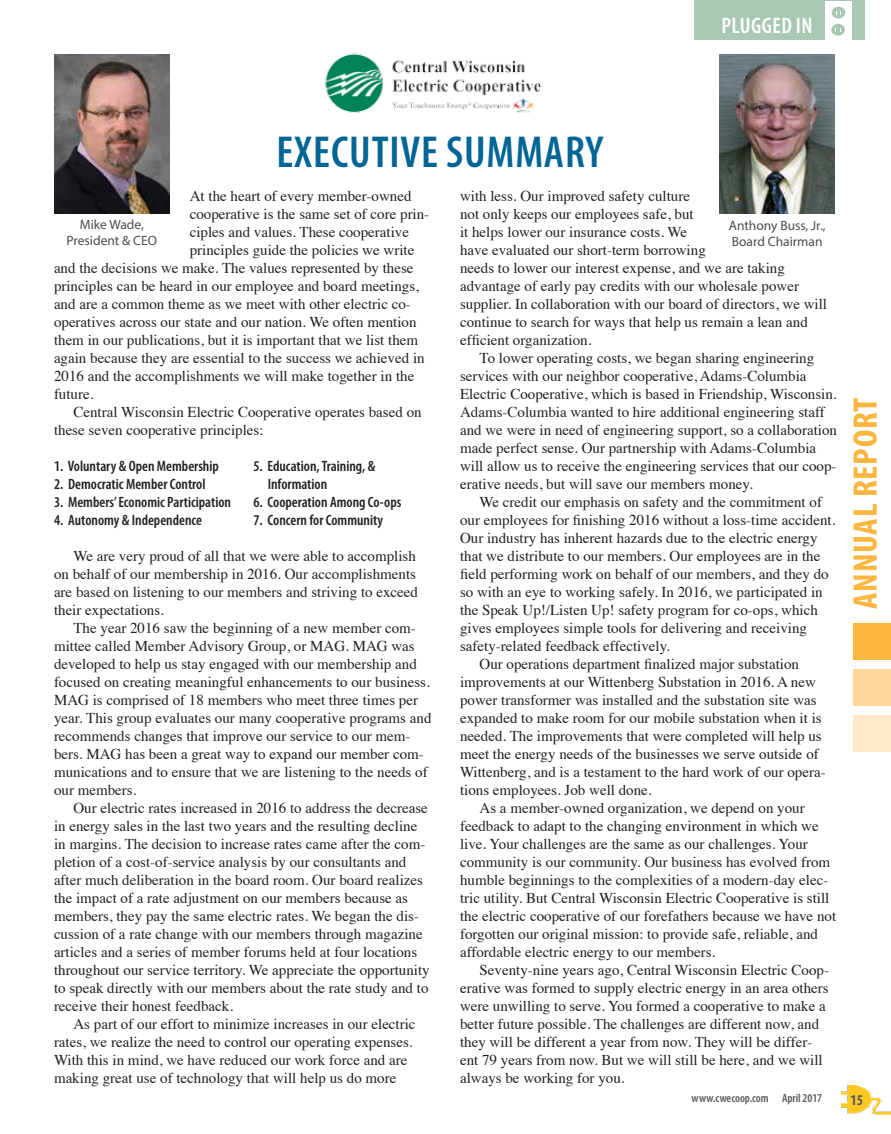
<style>
.page{position:relative;width:891px;height:1134px;background:#fff}
.page>*{position:absolute;margin:0;border:0;box-sizing:border-box;transform-origin:0 0}
.t1{font:600 condensed 45px "Myriad Pro";letter-spacing:.02em;color:#016595}
.t2{font:700 condensed 34.2px "Myriad Pro";letter-spacing:.02em;color:#fcb53d;scale:1.05 1}
.t3{font:600 condensed 22.5px "Myriad Pro";letter-spacing:.02em;color:#fff}
.t4{font:15px/18px "Times";color:#231f20}
.t5{font:600 condensed 15px "Myriad Pro";color:#231f20}
.t6{font:700 condensed 15px "Myriad Pro";color:#58595b}
.t7{font:13.5px/16.2px "Myriad Pro";color:#4d4d4f;text-align:center}
.t8{font:600 condensed 12px "Myriad Pro";color:#58595b}
</style>
<div class="page">
<img style="left:841px;top:1085px;width:50px;height:30px">
<div style="left:694px;top:0;width:170px;height:40px;background:#aac9b4"></div>
<div style="left:825px;top:1px;width:27px;height:40px;background:#fff"></div>
<div style="left:832px;top:7px;width:13px;height:12px;background:#aac9b4;border-radius:50%"></div>
<svg style="left:831px;top:24px;width:14px;height:12px"></svg>
<div style="left:854px;top:623px;width:37px;height:37px;background:#fcb53d"></div>
<div style="left:854px;top:669px;width:37px;height:37px;background:#ffd79c"></div>
<div style="left:854px;top:715px;width:37px;height:37px;background:#ffe9ca"></div>
<img style="left:54px;top:54px;width:116px;height:159px">
<img style="left:325px;top:53px;width:217px;height:60px">
<img style="left:719px;top:55px;width:116px;height:159px">
<h3 class="t3" style="left:722px;top:12px;width:93px">PLUGGED IN</h3>
<h1 class="t1" style="left:276px;top:125px;width:329px">EXECUTIVE SUMMARY</h1>
<p class="t4" style="left:190px;top:185px;width:223px">At the heart of every member-owned</p>
<p class="t4" style="left:190px;top:203px;width:241px">cooperative is the same set of core prin-</p>
<p class="t4" style="left:190px;top:221px;width:221px">ciples and values. These cooperative</p>
<p class="t4" style="left:190px;top:239px;width:226px">principles guide the policies we write</p>
<p class="t4" style="left:54px;top:257px;width:361px">and the decisions we make. The values represented by these</p>
<p class="t4" style="left:54px;top:275px;width:366px">principles can be heard in our employee and board meetings,</p>
<p class="t4" style="left:54px;top:293px;width:358px">and are a common theme as we meet with other electric co-</p>
<p class="t4" style="left:54px;top:311px;width:364px">operatives across our state and our nation. We often mention</p>
<p class="t4" style="left:54px;top:329px;width:366px">them in our publications, but it is important that we list them</p>
<p class="t4" style="left:54px;top:347px;width:372px">again because they are essential to the success we achieved in</p>
<p class="t4" style="left:54px;top:365px;width:362px">2016 and the accomplishments we will make together in the</p>
<p class="t4" style="left:54px;top:383px;width:41px">future.</p>
<p class="t4" style="left:74px;top:401px;width:350px">Central Wisconsin Electric Cooperative operates based on</p>
<p class="t4" style="left:54px;top:419px;width:211px">these seven cooperative principles:</p>
<p class="t5" style="left:54px;top:456px;width:166px">1. Voluntary &amp; Open Membership</p>
<p class="t5" style="left:254px;top:456px;width:123px">5. Education, Training, &amp;</p>
<p class="t5" style="left:54px;top:474px;width:153px">2. Democratic Member Control</p>
<p class="t5" style="left:268px;top:474px;width:61px">Information</p>
<p class="t5" style="left:54px;top:492px;width:179px">3. Members’ Economic Participation</p>
<p class="t5" style="left:254px;top:492px;width:149px">6. Cooperation Among Co-ops</p>
<p class="t5" style="left:54px;top:510px;width:150px">4. Autonomy &amp; Independence</p>
<p class="t5" style="left:254px;top:510px;width:131px">7. Concern for Community</p>
<p class="t4" style="left:54px;top:545px;width:366px;text-indent:20px">We are very proud of all that we were able to accomplish on behalf of our membership in 2016. Our accomplishments are based on listening to our members and striving to exceed their expectations.</p>
<p class="t4" style="left:54px;top:617px;width:379px;text-indent:20px">The year 2016 saw the beginning of a new member com&shy;mittee called Member Advisory Group, or MAG. MAG was developed to help us stay engaged with our membership and focused on creating meaningful enhancements to our business.<br>MAG is comprised of 18 members who meet three times per year. This group evaluates our many cooperative programs and recommends changes that improve our service to our mem&shy;bers. MAG has been a great way to expand our member com&shy;munications and to ensure that we are listening to the needs of our members.</p>
<p class="t4" style="left:54px;top:797px;width:377px;text-indent:20px">Our electric rates increased in 2016 to address the decrease in energy sales in the last two years and the resulting decline in margins. The decision to increase rates came after the com&shy;pletion of a cost-of-service analysis by our consultants and after much deliberation in the board room. Our board realizes the impact of a rate adjustment on our members because as members, they pay the same electric rates. We began the dis&shy;cussion of a rate change with our members through magazine articles and a series of member forums held at four locations throughout our service territory. We appreciate the opportunity to speak directly with our members about the rate study and to receive their honest feedback.</p>
<p class="t4" style="left:54px;top:1013px;width:363px;text-indent:20px">As part of our effort to minimize increases in our electric rates, we realize the need to control our operating expenses.<br>With this in mind, we have reduced our work force and are making great use of technology that will help us do more</p>
<p class="t7" style="left:67px;top:216px;width:92px">Mike Wade,<br>President &amp; CEO</p>
<p class="t4" style="left:460px;top:185px;width:369px">with less. Our improved safety culture<br>not only keeps our employees safe, but<br>it helps lower our insurance costs. We<br>have evaluated our short-term borrowing<br>needs to lower our interest expense, and we are taking advantage of early pay credits with our wholesale power supplier. In collaboration with our board of directors, we will continue to search for ways that help us remain a lean and efficient organization.</p>
<p class="t4" style="left:460px;top:347px;width:378px;text-indent:20px">To lower operating costs, we began sharing engineering services with our neighbor cooperative, Adams-Columbia Electric Cooperative, which is based in Friendship, Wisconsin.<br>Adams-Columbia wanted to hire additional engineering staff and we were in need of engineering support, so a collaboration made perfect sense. Our partnership with Adams-Columbia will allow us to receive the engineering services that our coop&shy;erative needs, but will save our members money.</p>
<p class="t4" style="left:480px;top:491px;width:344px">We credit our emphasis on safety and the commitment of</p>
<p class="t4" style="left:460px;top:509px;width:377px">our employees for finishing 2016 without a loss-time accident.</p>
<p class="t4" style="left:460px;top:527px;width:359px">Our industry has inherent hazards due to the electric energy</p>
<p class="t4" style="left:460px;top:545px;width:362px">that we distribute to our members. Our employees are in the</p>
<p class="t4" style="left:460px;top:563px;width:370px">field performing work on behalf of our members, and they do</p>
<p class="t4" style="left:460px;top:581px;width:364px">so with an eye to working safely. In 2016, we participated in</p>
<p class="t4" style="left:460px;top:599px;width:359px">the Speak Up!/Listen Up! safety program for co-ops, which</p>
<p class="t4" style="left:460px;top:617px;width:349px">gives employees simple tools for delivering and receiving</p>
<p class="t4" style="left:460px;top:635px;width:211px">safety-related feedback effectively.</p>
<p class="t4" style="left:480px;top:653px;width:321px">Our operations department finalized major substation</p>
<p class="t4" style="left:460px;top:671px;width:357px">improvements at our Wittenberg Substation in 2016. A new</p>
<p class="t4" style="left:460px;top:689px;width:358px">power transformer was installed and the substation site was</p>
<p class="t4" style="left:460px;top:707px;width:363px">expanded to make room for our mobile substation when it is</p>
<p class="t4" style="left:460px;top:725px;width:363px">needed. The improvements that were completed will help us</p>
<p class="t4" style="left:460px;top:743px;width:360px">meet the energy needs of the businesses we serve outside of</p>
<p class="t4" style="left:460px;top:761px;width:367px">Wittenberg, and is a testament to the hard work of our opera-</p>
<p class="t4" style="left:460px;top:779px;width:193px">tions employees. Job well done.</p>
<p class="t4" style="left:480px;top:797px;width:327px">As a member-owned organization, we depend on your</p>
<p class="t4" style="left:460px;top:815px;width:360px">feedback to adapt to the changing environment in which we</p>
<p class="t4" style="left:460px;top:833px;width:349px">live. Your challenges are the same as our challenges. Your</p>
<p class="t4" style="left:460px;top:851px;width:372px">community is our community. Our business has evolved from</p>
<p class="t4" style="left:460px;top:869px;width:370px">humble beginnings to the complexities of a modern-day elec-</p>
<p class="t4" style="left:460px;top:887px;width:371px">tric utility. But Central Wisconsin Electric Cooperative is still</p>
<p class="t4" style="left:460px;top:905px;width:378px">the electric cooperative of our forefathers because we have not</p>
<p class="t4" style="left:460px;top:923px;width:360px">forgotten our original mission: to provide safe, reliable, and</p>
<p class="t4" style="left:460px;top:941px;width:257px">affordable electric energy to our members.</p>
<p class="t4" style="left:480px;top:959px;width:351px">Seventy-nine years ago, Central Wisconsin Electric Coop-</p>
<p class="t4" style="left:460px;top:977px;width:370px">erative was formed to supply electric energy in an area others</p>
<p class="t4" style="left:460px;top:995px;width:367px">were unwilling to serve. You formed a cooperative to make a</p>
<p class="t4" style="left:460px;top:1013px;width:361px">better future possible. The challenges are different now, and</p>
<p class="t4" style="left:460px;top:1031px;width:353px">they will be different a year from now. They will be differ-</p>
<p class="t4" style="left:460px;top:1049px;width:364px">ent 79 years from now. But we will still be here, and we will</p>
<p class="t4" style="left:460px;top:1067px;width:166px">always be working for you.</p>
<p class="t7" style="left:729px;top:217px;width:98px;text-align:left">Anthony Buss, Jr.,<br>Board Chairman</p>
<h2 class="t2" style="left:844px;top:609px;width:202px;rotate:-90deg">ANNUAL REPORT</h2>
<p class="t8" style="left:692px;top:1091px;width:132px">www.cwecoop.com April 2017</p>
<p class="t6" style="left:850px;top:1090px;width:14px">15</p>
</div>
